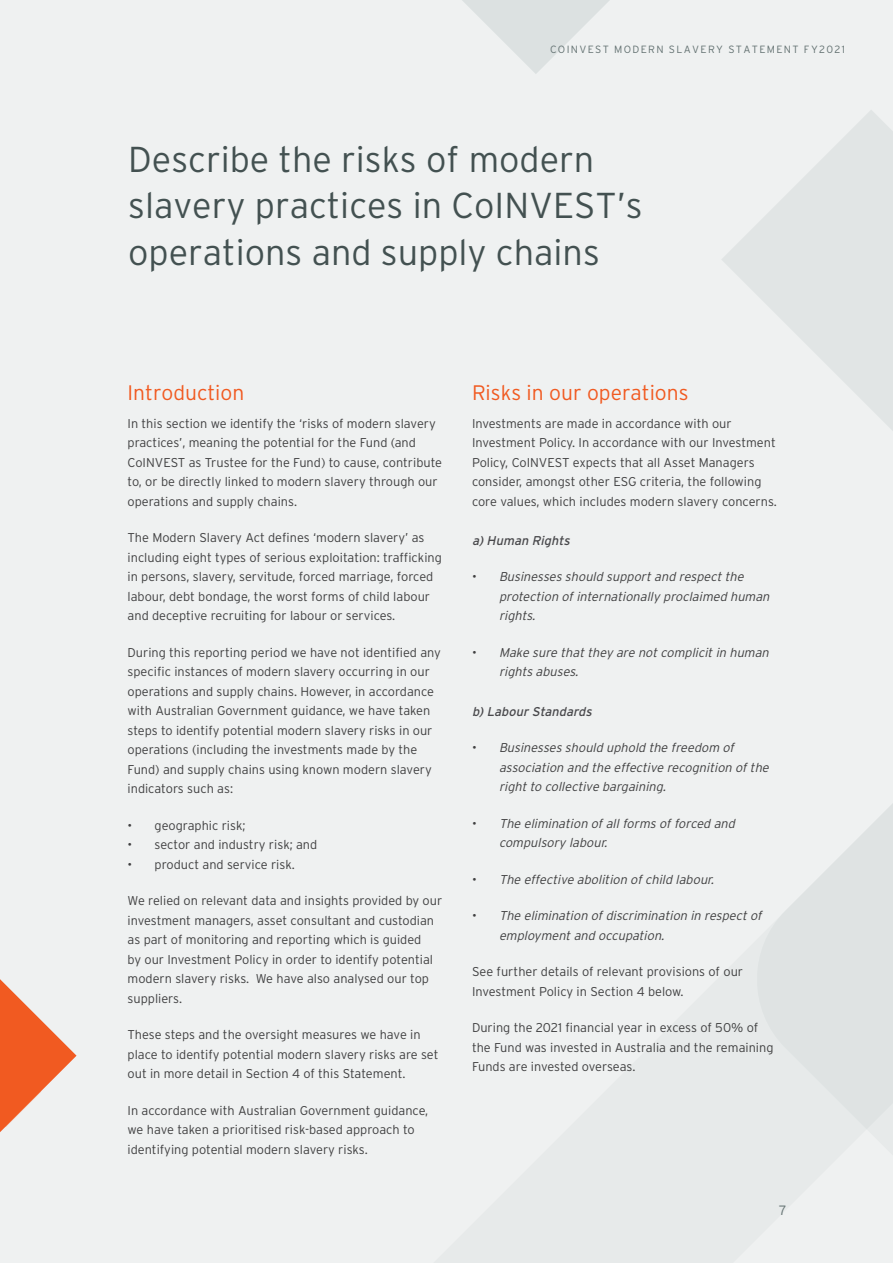
<style>
.page{position:relative;width:893px;height:1263px;background:#eff1f1}
.page>*{position:absolute;margin:0;border:0;box-sizing:border-box;transform-origin:0 0}
.BIG_HEADINGS_Front_S{font:300 36px/46.5px "Interstate";color:#435151}
.Section_Title{font:300 21px "Interstate";color:#f15a21}
.BodyCopyBold{font:300 13.5px "Interstate";color:#647272}
.BodyCopy_Justified{font:300 12.75px/19.5px "Interstate";color:#404041}
.t1{font:italic 300 12.75px/19.5px "Interstate";color:#404041}
.Subtitle_-_Small{font:italic 12.75px "Interstate";color:#49494c}
.t2{font:300 10.5px "Interstate";letter-spacing:.125em;color:#647272}
.s1{font-style:normal}
</style>
<div class="page">
<svg style="left:462px;top:0;width:148px;height:74px;fill:#e2e6e6"></svg>
<svg style="left:722px;top:234px;width:26px;height:52px"></svg>
<svg style="left:748px;top:110px;width:145px;height:321px;fill:#e1e5e5"></svg>
<svg style="left:757px;top:804px;width:136px;height:325px;fill:#dfe3e3"></svg>
<svg style="left:0;top:979px;width:77px;height:153px"></svg>
<p class="t2" style="left:550px;top:43px;width:297px">COINVEST MODERN SLAVERY STATEMENT FY2021</p>
<p class="BIG_HEADINGS_Front_S" style="left:128px;top:135px;width:516px">Describe the risks of modern slavery practices in CoINVEST’s operations and supply chains</p>
<p class="Section_Title" style="left:128px;top:380px;width:118px">Introduction</p>
<p class="BodyCopy_Justified" style="left:128px;top:413px;width:316px">In this section we identify the ‘risks of modern slavery practices’, meaning the potential for the Fund (and CoINVEST as Trustee for the Fund) to cause, contribute to, or be directly linked to modern slavery through our operations and supply chains.</p>
<p class="BodyCopy_Justified" style="left:128px;top:528px;width:316px">The Modern Slavery Act defines ‘modern slavery’ as including eight types of serious exploitation: trafficking in persons, slavery, servitude, forced marriage, forced labour, debt bondage, the worst forms of child labour and deceptive recruiting for labour or services.</p>
<p class="BodyCopy_Justified" style="left:128px;top:642px;width:315px">During this reporting period we have not identified any specific instances of modern slavery occurring in our operations and supply chains. However, in accordance with Australian Government guidance, we have taken steps to identify potential modern slavery risks in our operations (including the investments made by the Fund) and supply chains using known modern slavery indicators such as:</p>
<p class="BodyCopy_Justified" style="left:128px;top:815px;width:119px">• geographic risk;</p>
<p class="BodyCopy_Justified" style="left:128px;top:835px;width:191px">• sector and industry risk; and</p>
<p class="BodyCopy_Justified" style="left:128px;top:854px;width:169px">• product and service risk.</p>
<p class="BodyCopy_Justified" style="left:128px;top:891px;width:316px">We relied on relevant data and insights provided by our investment managers, asset consultant and custodian as part of monitoring and reporting which is guided<br>by our Investment Policy in order to identify potential modern slavery risks. We have also analysed our top suppliers.</p>
<p class="BodyCopy_Justified" style="left:128px;top:1025px;width:312px">These steps and the oversight measures we have in place to identify potential modern slavery risks are set out in more detail in Section 4 of this Statement.</p>
<p class="BodyCopy_Justified" style="left:128px;top:1100px;width:302px">In accordance with Australian Government guidance, we have taken a prioritised risk-based approach to identifying potential modern slavery risks.</p>
<p class="Section_Title" style="left:472px;top:380px;width:218px">Risks in our operations</p>
<p class="BodyCopy_Justified" style="left:472px;top:413px;width:306px">Investments are made in accordance with our Investment Policy. In accordance with our Investment Policy, CoINVEST expects that all Asset Managers consider, amongst other ESG criteria, the following core values, which includes modern slavery concerns.</p>
<p class="Subtitle_-_Small" style="left:472px;top:533px;width:102px">a)Human Rights</p>
<p class="t1" style="left:499px;top:567px;width:275px;text-indent:-27px"><span class="s1">•</span> Businesses should supportand respectthe protection ofinternationally proclaimed human rights.</p>
<p class="t1" style="left:499px;top:642px;width:274px;text-indent:-27px"><span class="s1">•</span> Make sure thatthey are notcomplicitin human rights abuses.</p>
<p class="Subtitle_-_Small" style="left:472px;top:704px;width:124px">b)LabourStandards</p>
<p class="t1" style="left:499px;top:738px;width:274px;text-indent:-27px"><span class="s1">•</span> Businesses should uphold the freedom of association and the effective recognition ofthe rightto collective bargaining.</p>
<p class="t1" style="left:499px;top:813px;width:240px;text-indent:-27px"><span class="s1">•</span> The elimination ofallforms offorced and compulsory labour.</p>
<p class="t1" style="left:472px;top:869px;width:246px"><span class="s1">•</span> The effective abolition ofchild labour.</p>
<p class="t1" style="left:499px;top:906px;width:267px;text-indent:-27px"><span class="s1">•</span> The elimination ofdiscrimination in respectof employmentand occupation.</p>
<p class="BodyCopy_Justified" style="left:472px;top:962px;width:273px">See further details of relevant provisions of our<br>Investment Policy in Section 4 below.</p>
<p class="BodyCopy_Justified" style="left:472px;top:1018px;width:303px">During the 2021 financial year in excess of 50% of the Fund was invested in Australia and the remaining<br>Funds are invested overseas.</p>
<p class="BodyCopyBold" style="left:779px;top:1203px;width:9px">7</p>
</div>
